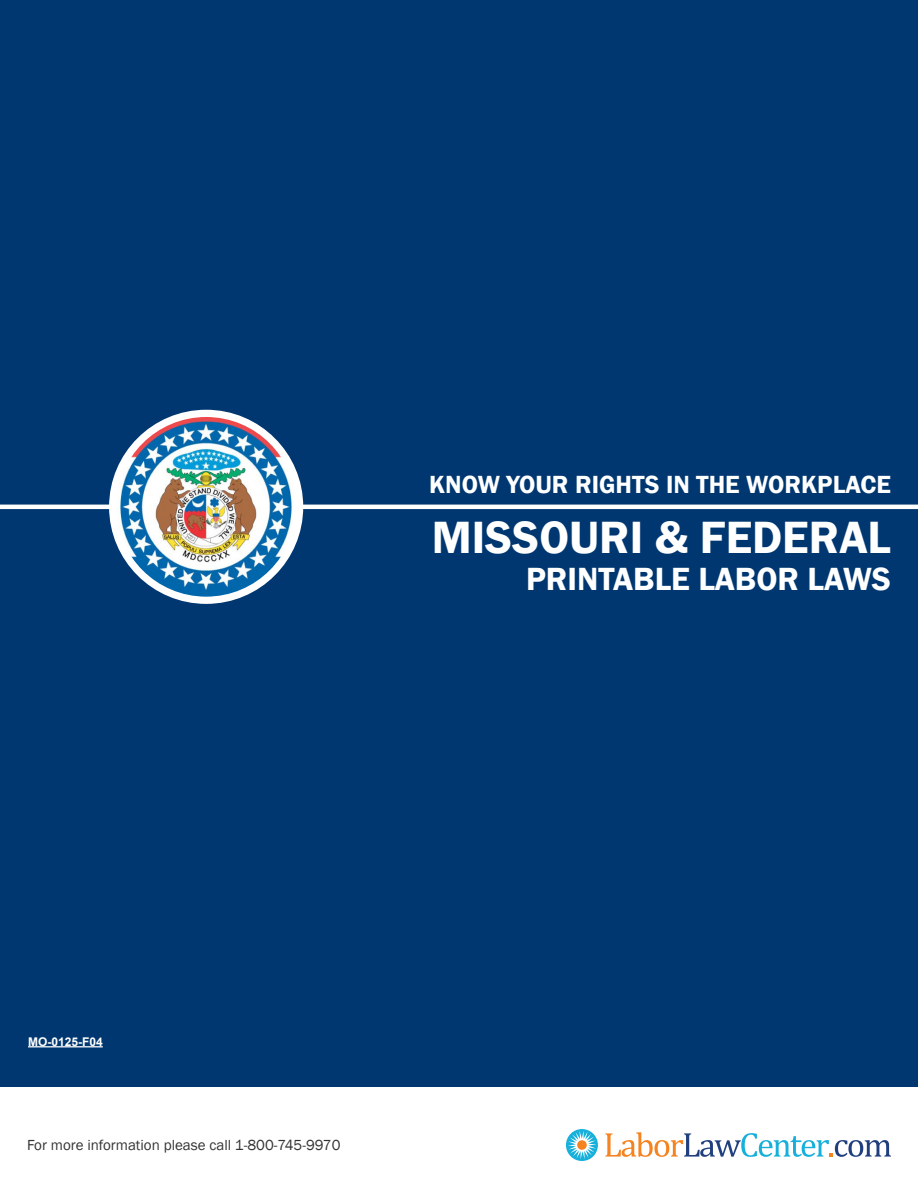
<style>
.page{position:relative;width:918px;height:1188px;background:#fff}
.page>*{position:absolute;margin:0;border:0;box-sizing:border-box;transform-origin:0 0}
.t1{font:600 46.5px "Franklin Gothic";color:#fff}
.t2{font:600 33px "Franklin Gothic";color:#fff}
.t3{font:600 25.5px "Franklin Gothic";color:#fff}
.t4{font:15px "Franklin Gothic";color:#323332}
.t5{font:700 12px "Arial";color:#fff}
</style>
<div class="page">
<div style="left:0;top:0;width:918px;height:1086px;background:#003770"></div>
<hr style="left:0;top:505px;width:918px;height:4px;background:#fff">
<img style="left:113px;top:413px;width:187px;height:187px;border-radius:93px">
<div style="left:109px;top:410px;width:194px;height:194px;border:7px solid #fff;border-radius:50%"></div>
<svg style="left:566px;top:1129px;width:32px;height:32px"></svg>
<div style="left:577px;top:1140px;width:10px;height:10px;background:#f58320;border-radius:50%"></div>
<svg style="left:605px;top:1132px;width:286px;height:25px"></svg>
<hr style="left:28px;top:1046px;width:75px;height:1px;background:#fff">
<p class="t3" style="left:429px;top:469px;width:463px">KNOW YOUR RIGHTS IN THE WORKPLACE</p>
<p class="t1" style="left:432px;top:509px;width:461px">MISSOURI &amp; FEDERAL</p>
<p class="t2" style="left:526px;top:559px;width:366px">PRINTABLE LABOR LAWS</p>
<p class="t5" style="left:28px;top:1033px;width:76px">MO-0125-F04</p>
<p class="t4" style="left:27px;top:1136px;width:315px">For more information please call 1-800-745-9970</p>
</div>
